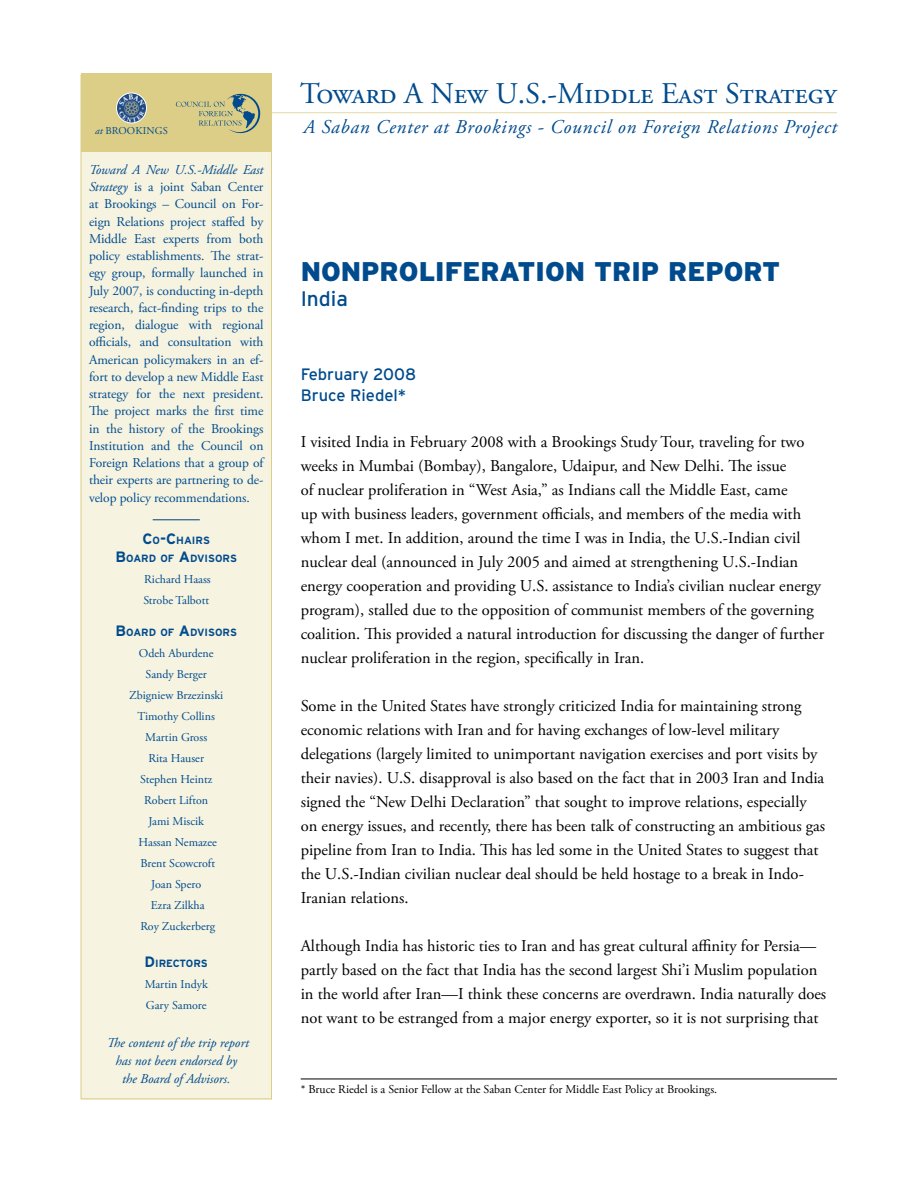
<style>
.page{position:relative;width:918px;height:1188px;background:#fff}
.page>*{position:absolute;margin:0;border:0;box-sizing:border-box;transform-origin:0 0}
.t1{font:30px "Adobe Garamond Pro";color:#004b8d}
.t2{font:900 27px "Interstate";color:#004b8d}
.t3{font:21px "Interstate";color:#004b8d}
.t4{font:italic 19.5px "Adobe Garamond Pro";letter-spacing:.04em;color:#004b8d}
.Text{font:16.5px/24px "Adobe Garamond Pro";color:#000}
.t5{font:16.5px/21.6px "Interstate";color:#004b8d}
.Subhead{font:13.5px/17.2px "Adobe Garamond Pro";letter-spacing:-.005em;color:#004b8d;text-align:justify}
.t6{font:italic 13.5px/18px "Adobe Garamond Pro";color:#004b8d;text-align:center}
.t7{font:12px "Adobe Garamond Pro";color:#004b8d}
.t8{font:12px "Adobe Garamond Pro";color:#000}
.t9{font:700 10.5px/18px "Interstate";color:#004b8d;text-align:center}
.t10{font:10.5px "Adobe Garamond Pro";letter-spacing:.075em;color:#004b8d}
.s1{font-style:italic}
.s2{font-size:15px}
</style>
<div class="page">
<div style="left:81px;top:150px;width:191px;height:949px;background:#f6f3e1"></div>
<hr style="left:266px;top:112px;width:571px;height:1px;background:#e5daa5">
<div style="left:81px;top:75px;width:191px;height:1024px;border:1px solid #dcce87"></div>
<div style="left:81px;top:74px;width:191px;height:78px;background:#dcce87"></div>
<svg style="left:176px;top:94px;width:84px;height:39px"></svg>
<img style="left:117px;top:93px;width:29px;height:30px;border-radius:15px">
<div style="left:116px;top:93px;width:31px;height:30px;border:1px solid #fff;border-radius:50%"></div>
<hr style="left:301px;top:1079px;width:536px;height:1px;background:#000">
<hr style="left:153px;top:519px;width:47px;height:1px;background:#003d79">
<p class="t1" style="left:300px;top:75px;width:538px">Toward A New U.S.-Middle East Strategy</p>
<p class="t10" style="left:95px;top:124px;width:73px"><span class="s1">at</span> Brookings</p>
<p class="t4" style="left:303px;top:115px;width:535px">A Saban Center at Brookings - Council on Foreign Relations Project</p>
<p class="Subhead" style="left:89px;top:161px;width:176px"><span class="s1">Toward A New U.S.-Middle East Strategy</span> is a joint Saban Center at Brookings – Council on For&shy;eign Relations project staffed by Middle East experts from both policy establishments. The strat&shy;egy group, formally launched in July 2007, is conducting in-depth research, fact-finding trips to the region, dialogue with regional officials, and consultation with American policymakers in an ef&shy;fort to develop a new Middle East strategy for the next president.<br>The project marks the first time in the history of the Brookings Institution and the Council on Foreign Relations that a group of their experts are partnering to de&shy;velop policy recommendations.</p>
<p class="t9" style="left:115px;top:532px;width:123px"><span class="s2">C</span>O<span class="s2">-C</span>HAIRS<br><span class="s2">B</span>OARD OF <span class="s2">A</span>DVISORS</p>
<p class="t7" style="left:144px;top:572px;width:68px">Richard Haass</p>
<p class="t7" style="left:143px;top:593px;width:67px">Strobe Talbott</p>
<p class="t9" style="left:115px;top:623px;width:123px"><span class="s2">B</span>OARD OF <span class="s2">A</span>DVISORS</p>
<p class="t7" style="left:139px;top:646px;width:76px">Odeh Aburdene</p>
<p class="t7" style="left:146px;top:667px;width:63px">Sandy Berger</p>
<p class="t7" style="left:129px;top:688px;width:96px">Zbigniew Brzezinski</p>
<p class="t7" style="left:138px;top:709px;width:79px">Timothy Collins</p>
<p class="t7" style="left:145px;top:730px;width:63px">Martin Gross</p>
<p class="t7" style="left:148px;top:751px;width:57px">Rita Hauser</p>
<p class="t7" style="left:140px;top:772px;width:74px">Stephen Heintz</p>
<p class="t7" style="left:144px;top:793px;width:65px">Robert Lifton</p>
<p class="t7" style="left:148px;top:814px;width:57px">Jami Miscik</p>
<p class="t7" style="left:139px;top:835px;width:80px">Hassan Nemazee</p>
<p class="t7" style="left:140px;top:856px;width:76px">Brent Scowcroft</p>
<p class="t7" style="left:151px;top:877px;width:51px">Joan Spero</p>
<p class="t7" style="left:151px;top:898px;width:55px">Ezra Zilkha</p>
<p class="t7" style="left:140px;top:919px;width:76px">Roy Zuckerberg</p>
<p class="t9" style="left:145px;top:955px;width:65px"><span class="s2">D</span> IRECTORS</p>
<p class="t7" style="left:145px;top:977px;width:65px">Martin Indyk</p>
<p class="t7" style="left:146px;top:998px;width:62px">Gary Samore</p>
<p class="t6" style="left:107px;top:1034px;width:144px">The content of the trip report has not been endorsed by<br>the Board of Advisors.</p>
<p class="t8" style="left:301px;top:1082px;width:418px">* Bruce Riedel is a Senior Fellow at the Saban Center for Middle East Policy at Brookings.</p>
<p class="t2" style="left:301px;top:256px;width:328px">NONPROLIFERATION TRIP</p>
<p class="t2" style="left:668px;top:256px;width:39px">REPORT</p>
<p class="t3" style="left:301px;top:287px;width:49px">India</p>
<p class="t5" style="left:301px;top:363px;width:117px">February 2008<br>Bruce Riedel*</p>
<p class="Text" style="left:301px;top:430px;width:525px">I visited India in February 2008 with a Brookings Study Tour, traveling for two weeks in Mumbai (Bombay), Bangalore, Udaipur, and New Delhi. The issue<br>of nuclear proliferation in “West Asia,” as Indians call the Middle East, came<br>up with business leaders, government officials, and members of the media with whom I met. In addition, around the time I was in India, the U.S.-Indian civil nuclear deal (announced in July 2005 and aimed at strengthening U.S.-Indian energy cooperation and providing U.S. assistance to India’s civilian nuclear energy program), stalled due to the opposition of communist members of the governing coalition. This provided a natural introduction for discussing the danger of further nuclear proliferation in the region, specifically in Iran.</p>
<p class="Text" style="left:301px;top:694px;width:526px">Some in the United States have strongly criticized India for maintaining strong economic relations with Iran and for having exchanges of low-level military delegations (largely limited to unimportant navigation exercises and port visits by their navies). U.S. disapproval is also based on the fact that in 2003 Iran and India signed the “New Delhi Declaration” that sought to improve relations, especially on energy issues, and recently, there has been talk of constructing an ambitious gas pipeline from Iran to India. This has led some in the United States to suggest that the U.S.-Indian civilian nuclear deal should be held hostage to a break in Indo-Iranian relations.</p>
<p class="Text" style="left:301px;top:934px;width:527px">Although India has historic ties to Iran and has great cultural affinity for Persia— partly based on the fact that India has the second largest Shi’i Muslim population in the world after Iran—I think these concerns are overdrawn. India naturally does not want to be estranged from a major energy exporter, so it is not surprising that</p>
</div>
